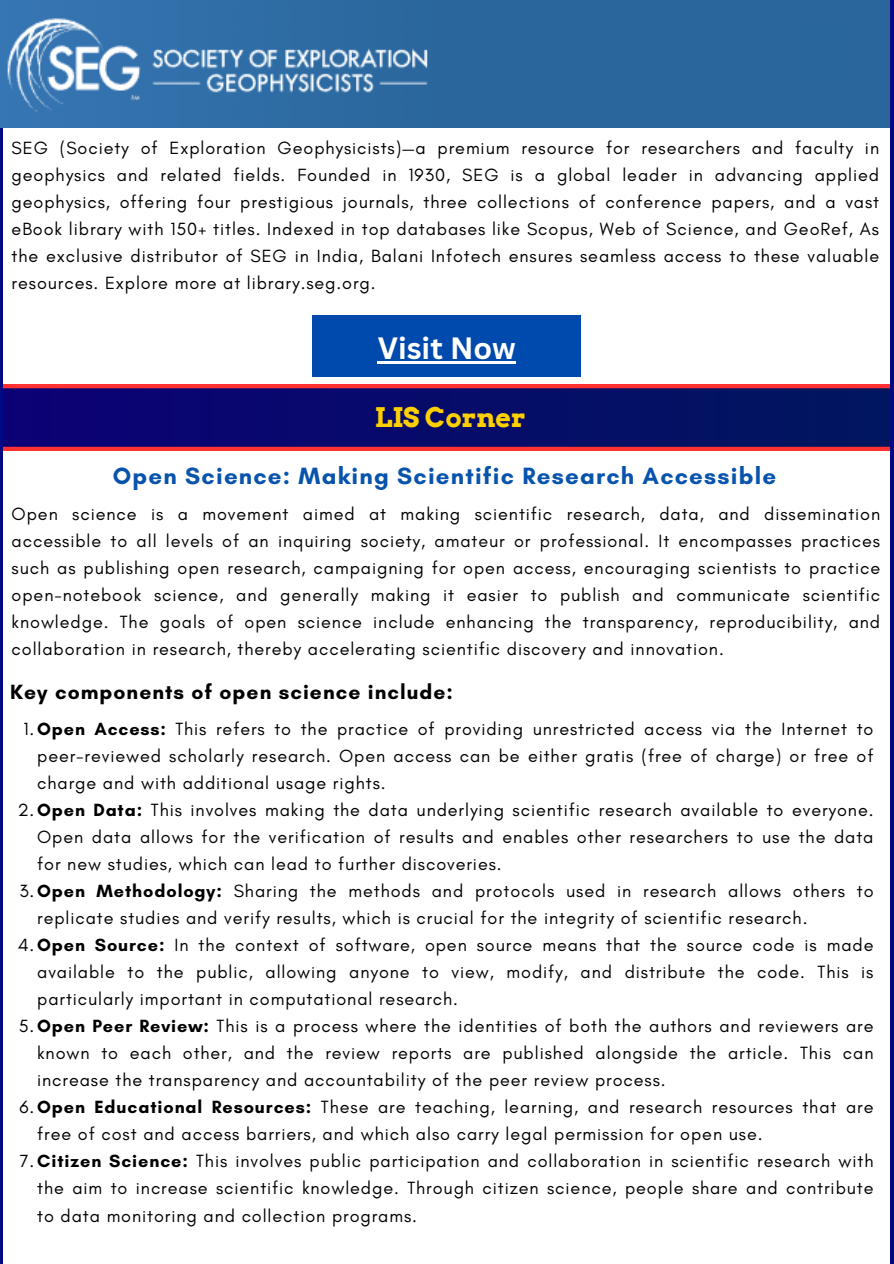
<style>
.page{position:relative;width:894px;height:1264px;background:#fff}
.page>*{position:absolute;margin:0;border:0;box-sizing:border-box;transform-origin:0 0}
.t1{font:700 30px "Canva Sans";color:#fff}
.t2{font:700 27px "Arvo";color:#ffd000}
.t3{font:700 24px "Glacial Indifference";letter-spacing:.05em;color:#0853ab}
.t4{font:700 21px "Glacial Indifference";letter-spacing:.05em;color:#000}
.t5{font:18px/27px "Glacial Indifference";letter-spacing:.05em;color:#000;text-align:justify}
.s1{font-weight:700}
</style>
<div class="page">
<svg style="left:3px;top:385px;width:886px;height:65px;background:#1e0f63"></svg>
<svg style="left:889px;top:0;width:4px;height:1263px;fill:#000982"></svg>
<hr style="left:0;top:0;width:3px;height:1263px;background:#000982">
<img style="left:0;top:0;width:440px;height:127px">
<div style="left:440px;top:0;width:449px;height:127px;background:#2a669c"></div>
<div style="left:313px;top:315px;width:267px;height:62px;background:#004aad"></div>
<hr style="left:377px;top:361px;width:139px;height:2px;background:#fff">
<h2 class="t5" style="left:12px;top:134px;width:868px">SEG (Society of Exploration Geophysicists)—a premium resource for researchers and faculty in geophysics and related fields. Founded in 1930, SEG is a global leader in advancing applied geophysics, offering four prestigious journals, three collections of conference papers, and a vast eBook library with 150+ titles. Indexed in top databases like Scopus, Web of Science, and GeoRef, As the exclusive distributor of SEG in India, Balani Infotech ensures seamless access to these valuable resources. Explore more at library.seg.org.</h2>
<p class="t1" style="left:377px;top:326px;width:140px">Visit Now</p>
<p class="t2" style="left:374px;top:401px;width:153px">LIS Corner</p>
<p class="t3" style="left:113px;top:461px;width:664px">Open Science: Making Scientific Research Accessible</p>
<p class="t5" style="left:12px;top:500px;width:869px">Open science is a movement aimed at making scientific research, data, and dissemination accessible to all levels of an inquiring society, amateur or professional. It encompasses practices such as publishing open research, campaigning for open access, encouraging scientists to practice open-notebook science, and generally making it easier to publish and communicate scientific knowledge. The goals of open science include enhancing the transparency, reproducibility, and collaboration in research, thereby accelerating scientific discovery and innovation.</p>
<h1 class="t4" style="left:10px;top:678px;width:444px">Key components of open science include:</h1>
<h3 class="t5" style="left:37px;top:715px;width:837px;text-indent:-14px">1.<span class="s1">Open Access:</span> This refers to the practice of providing unrestricted access via the Internet to peer-reviewed scholarly research. Open access can be either gratis (free of charge) or free of charge and with additional usage rights.</h3>
<p class="t5" style="left:37px;top:796px;width:837px;text-indent:-19px">2.<span class="s1">Open Data:</span> This involves making the data underlying scientific research available to everyone.<br>Open data allows for the verification of results and enables other researchers to use the data for new studies, which can lead to further discoveries.</p>
<h4 class="t5" style="left:37px;top:877px;width:837px;text-indent:-18px">3.<span class="s1">Open Methodology:</span> Sharing the methods and protocols used in research allows others to replicate studies and verify results, which is crucial for the integrity of scientific research.</h4>
<p class="t5" style="left:37px;top:931px;width:837px;text-indent:-19px">4.<span class="s1">Open Source:</span> In the context of software, open source means that the source code is made available to the public, allowing anyone to view, modify, and distribute the code. This is particularly important in computational research.</p>
<p class="t5" style="left:37px;top:1012px;width:837px;text-indent:-18px">5.<span class="s1">Open Peer Review:</span> This is a process where the identities of both the authors and reviewers are known to each other, and the review reports are published alongside the article. This can increase the transparency and accountability of the peer review process.</p>
<p class="t5" style="left:37px;top:1093px;width:837px;text-indent:-18px">6.<span class="s1">Open Educational Resources:</span> These are teaching, learning, and research resources that are free of cost and access barriers, and which also carry legal permission for open use.</p>
<p class="t5" style="left:37px;top:1147px;width:837px;text-indent:-17px">7.<span class="s1">Citizen Science:</span> This involves public participation and collaboration in scientific research with the aim to increase scientific knowledge. Through citizen science, people share and contribute to data monitoring and collection programs.</p>
</div>
